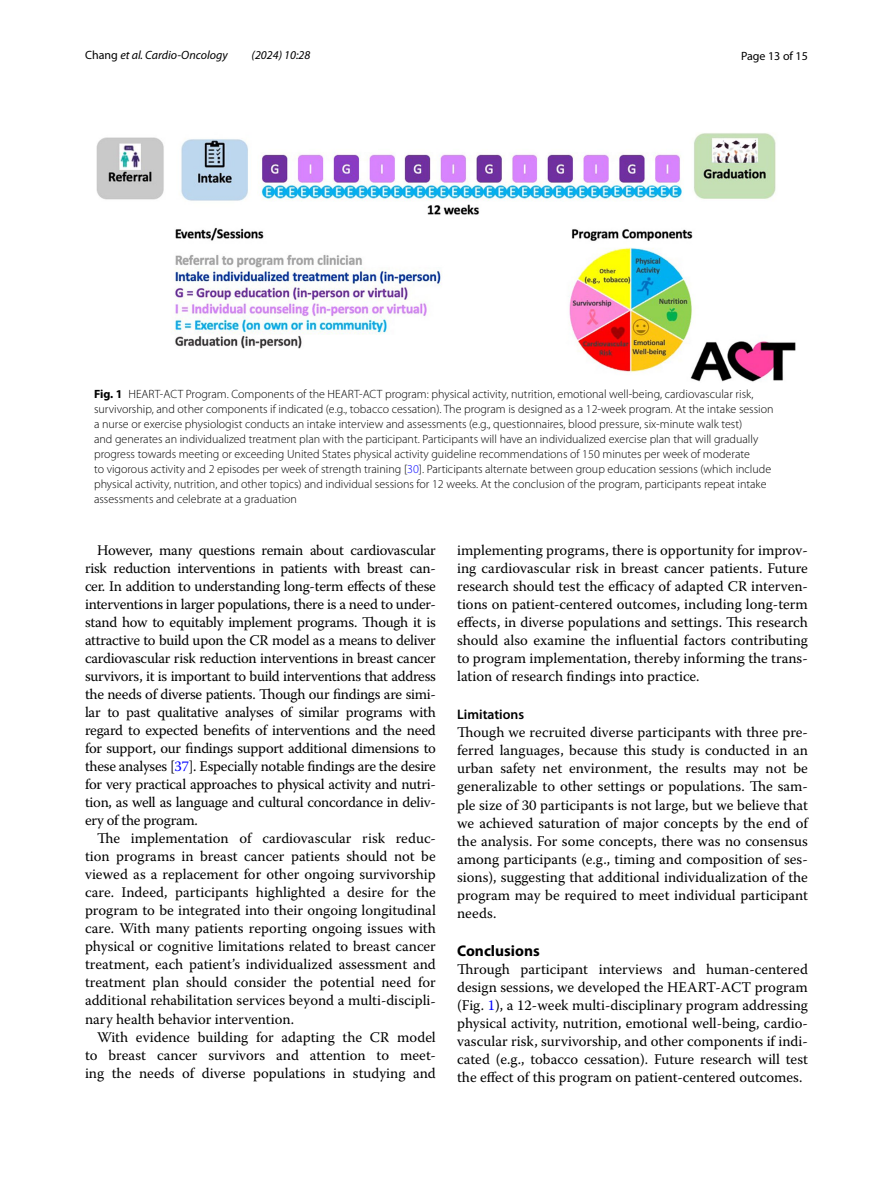
<style>
.page{position:relative;width:893px;height:1187px;background:#fff}
.page>*{position:absolute;margin:0;border:0;box-sizing:border-box;transform-origin:0 0}
.t1{font:700 15.45px "Myriad Pro";color:#000}
.t2{font:14.7px/18px "Warnock Pro";color:#000;text-align:justify}
.t3{font:600 13.8px "Myriad Pro";color:#000}
.t4{font:300 12px/15px "Myriad Pro";color:#000}
.t5{font:italic 12px "Myriad Pro";color:#000}
.t6{font:12px "Myriad Pro";color:#000}
.s1{font-style:normal}
.s2{font-weight:700}
.s3{color:#00f}
</style>
<div class="page">
<img style="left:96px;top:133px;width:700px;height:249px">
<p class="t5" style="left:85px;top:48px;width:144px"><span class="s1">Chang</span> et al. Cardio-Oncology</p>
<p class="t5" style="left:252px;top:48px;width:60px">(2024) 10:28</p>
<p class="t6" style="left:741px;top:48px;width:68px">Page 13 of 15</p>
<p class="t4" style="left:94px;top:386px;width:681px"><span class="s2">Fig. 1</span> HEART-ACT Program. Components of the HEART-ACT program: physical activity, nutrition, emotional well-being, cardiovascular risk, survivorship, and other components if indicated (e.g., tobacco cessation). The program is designed as a 12-week program. At the intake session a nurse or exercise physiologist conducts an intake interview and assessments (e.g., questionnaires, blood pressure, six-minute walk test)<br>and generates an individualized treatment plan with the participant. Participants will have an individualized exercise plan that will gradually progress towards meeting or exceeding United States physical activity guideline recommendations of 150 minutes per week of moderate<br>to vigorous activity and 2 episodes per week of strength training [<span class="s3">30</span>]. Participants alternate between group education sessions (which include physical activity, nutrition, and other topics) and individual sessions for 12 weeks. At the conclusion of the program, participants repeat intake assessments and celebrate at a graduation</p>
<p class="t2" style="left:85px;top:541px;width:352px;text-indent:12px">However, many questions remain about cardiovascular risk reduction interventions in patients with breast can&shy;cer. In addition to understanding long-term effects of these interventions in larger populations, there is a need to under&shy;stand how to equitably implement programs. Though it is attractive to build upon the CR model as a means to deliver cardiovascular risk reduction interventions in breast cancer survivors, it is important to build interventions that address the needs of diverse patients. Though our findings are simi&shy;lar to past qualitative analyses of similar programs with regard to expected benefits of interventions and the need for support, our findings support additional dimensions to these analyses [<span class="s3">37</span>]. Especially notable findings are the desire for very practical approaches to physical activity and nutri&shy;tion, as well as language and cultural concordance in deliv&shy;ery of the program.</p>
<p class="t2" style="left:85px;top:829px;width:352px;text-indent:12px">The implementation of cardiovascular risk reduc&shy;tion programs in breast cancer patients should not be viewed as a replacement for other ongoing survivorship care. Indeed, participants highlighted a desire for the program to be integrated into their ongoing longitudinal care. With many patients reporting ongoing issues with physical or cognitive limitations related to breast cancer treatment, each patient’s individualized assessment and treatment plan should consider the potential need for additional rehabilitation services beyond a multi-discipli&shy;nary health behavior intervention.</p>
<p class="t2" style="left:85px;top:1027px;width:352px;text-indent:12px">With evidence building for adapting the CR model to breast cancer survivors and attention to meet&shy;ing the needs of diverse populations in studying and</p>
<p class="t2" style="left:457px;top:541px;width:352px">implementing programs, there is opportunity for improv&shy;ing cardiovascular risk in breast cancer patients. Future research should test the efficacy of adapted CR interven&shy;tions on patient-centered outcomes, including long-term effects, in diverse populations and settings. This research should also examine the influential factors contributing to program implementation, thereby informing the trans&shy;lation of research findings into practice.</p>
<p class="t3" style="left:457px;top:706px;width:69px">Limitations</p>
<p class="t2" style="left:457px;top:723px;width:352px">Though we recruited diverse participants with three pre&shy;ferred languages, because this study is conducted in an urban safety net environment, the results may not be generalizable to other settings or populations. The sam&shy;ple size of 30 participants is not large, but we believe that we achieved saturation of major concepts by the end of the analysis. For some concepts, there was no consensus among participants (e.g., timing and composition of ses&shy;sions), suggesting that additional individualization of the program may be required to meet individual participant needs.</p>
<p class="t1" style="left:457px;top:940px;width:84px">Conclusions</p>
<p class="t2" style="left:457px;top:959px;width:352px">Through participant interviews and human-centered design sessions, we developed the HEART-ACT program (Fig. <span class="s3">1</span>), a 12-week multi-disciplinary program addressing physical activity, nutrition, emotional well-being, cardio&shy;vascular risk, survivorship, and other components if indi&shy;cated (e.g., tobacco cessation). Future research will test the effect of this program on patient-centered outcomes.</p>
</div>
